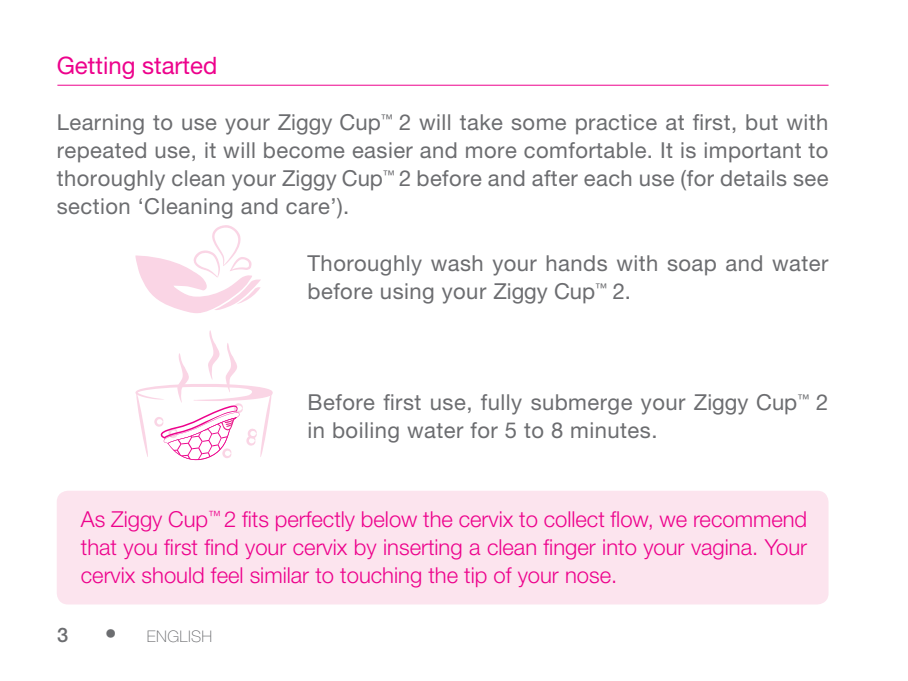
<style>
.page{position:relative;width:908px;height:681px;background:#fff}
.page>*{position:absolute;margin:0;border:0;box-sizing:border-box;transform-origin:0 0}
.t1{font:24px "Helvetica Neue LT Pro";color:#ed028c}
.TEXT{font:22px/28px "Helvetica Neue LT Pro";letter-spacing:.02em;color:#6c6d70}
.t2{font:300 22px/28px "Helvetica Neue LT Pro";color:#ed028c;text-align:justify}
.t3{font:500 20px "Helvetica Neue LT Pro";color:#6c6d70}
.t4{font:100 16px "Helvetica Neue LT Std";letter-spacing:.025em;color:#6c6d70}
.s1{font-family:"Helvetica Neue LT Pro";font-weight:500;font-size:24px}
</style>
<div class="page">
<svg style="left:135px;top:225px;width:126px;height:88px"></svg>
<hr style="left:57px;top:84px;width:771px;height:2px;background:#ed028c">
<div style="left:57px;top:490px;width:771px;height:114px;background:#fce4ee;border-radius:11px"></div>
<svg style="left:135px;top:330px;width:137px;height:130px"></svg>
<p class="t1" style="left:57px;top:51px;width:162px">Getting started</p>
<p class="TEXT" style="left:57px;top:108px;width:773px;text-align:justify">Learning to use your Ziggy Cup<sup>™</sup> 2 will take some practice at first, but with repeated use, it will become easier and more comfortable. It is important to thoroughly clean your Ziggy Cup<sup>™</sup> 2 before and after each use (for details see section ‘Cleaning and care’).</p>
<p class="TEXT" style="left:307px;top:248px;width:522px">Thoroughly wash your hands with soap and water before using your Ziggy Cup<sup>™</sup> 2.</p>
<p class="TEXT" style="left:307px;top:387px;width:522px">Before first use, fully submerge your Ziggy Cup<sup>™</sup> 2 in boiling water for 5 to 8 minutes.</p>
<p class="t2" style="left:81px;top:505px;width:727px">As Ziggy Cup<sup>™</sup> 2 fits perfectly below the cervix to collect flow, we recommend that you first find your cervix by inserting a clean finger into your vagina. Your cervix should feel similar to touching the tip of your nose.</p>
<p class="t3" style="left:57px;top:623px;width:13px">3</p>
<p class="t4" style="left:105px;top:626px;width:109px"><span class="s1">•</span> ENGLISH</p>
</div>
